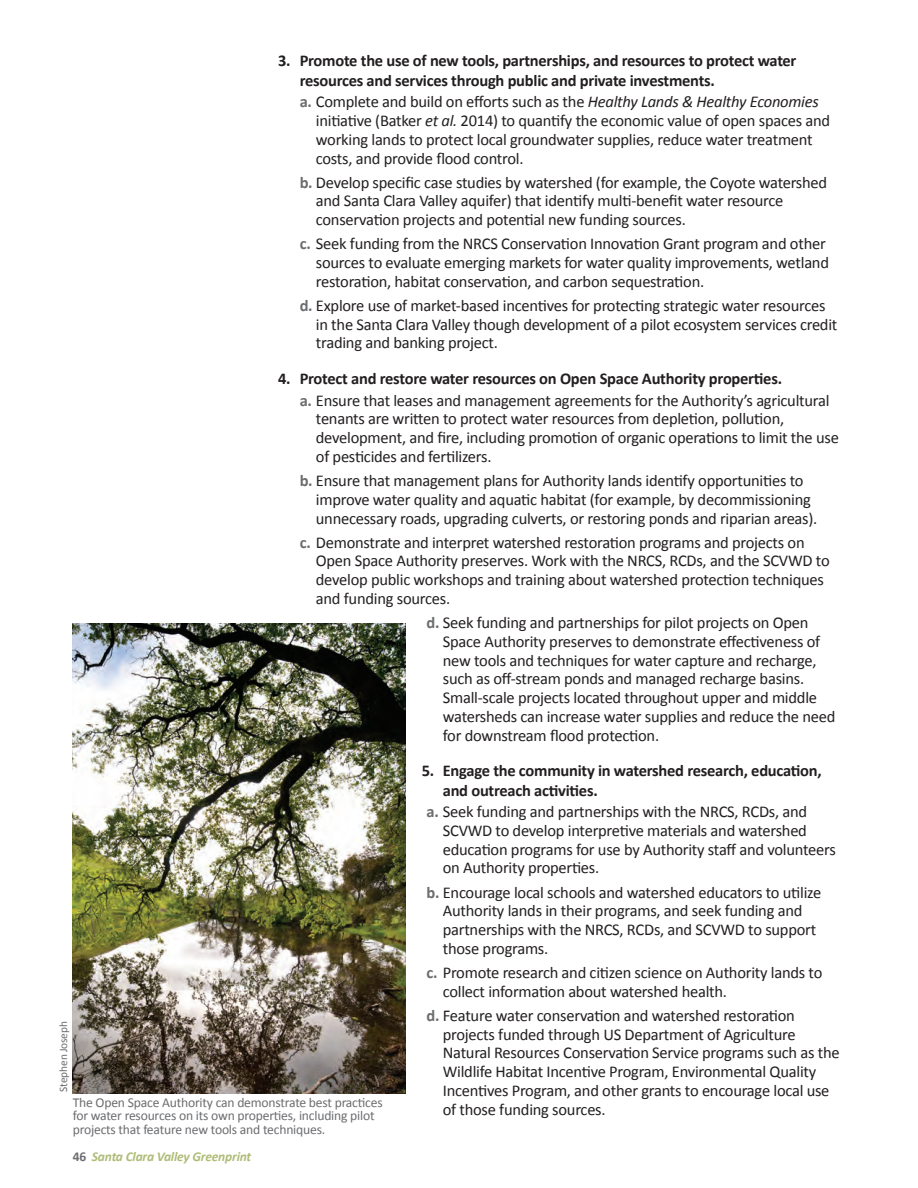
<style>
.page{position:relative;width:918px;height:1188px;background:#fff}
.page>*{position:absolute;margin:0;border:0;box-sizing:border-box;transform-origin:0 0}
.t1{font:16.5px/18.8px "Calibri";letter-spacing:-.015em;color:#231f20}
.t2{font:700 16.5px/19.5px "Calibri";letter-spacing:-.015em;color:#231f20}
.t3{font:13.65px/13.6px "Calibri";letter-spacing:-.015em;color:#6c6d70}
.t4{font:italic 700 13.5px "Calibri";letter-spacing:-.015em;color:#afbc77}
.t5{font:11.4px "Calibri";letter-spacing:-.015em;color:#6c6d70}
.s1{font-weight:700;color:#6c6d70}
.s2{font-style:italic}
.s3{font-weight:700}
.s4{font-style:normal;color:#6c6d70}
</style>
<div class="page">
<img style="left:72px;top:623px;width:334px;height:470px">
<p class="t2" style="left:300px;top:51px;width:498px;text-indent:-22px">3. Promote the use of new tools, partnerships, and resources to protect water resources and services through public and private investments.</p>
<p class="t1" style="left:316px;top:93px;width:516px;text-indent:-16px"><span class="s1">a.</span> Complete and build on efforts such as the <span class="s2">Healthy Lands &amp; Healthy Economies </span>initiative (Batker <span class="s2">et al.</span> 2014) to quantify the economic value of open spaces and working lands to protect local groundwater supplies, reduce water treatment costs, and provide flood control.</p>
<p class="t1" style="left:316px;top:173px;width:513px;text-indent:-16px"><span class="s1">b.</span> Develop specific case studies by watershed (for example, the Coyote watershed and Santa Clara Valley aquifer) that identify multi-benefit water resource conservation projects and potential new funding sources.</p>
<p class="t1" style="left:316px;top:235px;width:515px;text-indent:-16px"><span class="s1">c.</span> Seek funding from the NRCS Conservation Innovation Grant program and other sources to evaluate emerging markets for water quality improvements, wetland restoration, habitat conservation, and carbon sequestration.</p>
<p class="t1" style="left:316px;top:296px;width:523px;text-indent:-16px"><span class="s1">d.</span> Explore use of market-based incentives for protecting strategic water resources in the Santa Clara Valley though development of a pilot ecosystem services credit trading and banking project.</p>
<p class="t1" style="left:300px;top:368px;width:531px;line-height:21.5px;text-indent:-22px"><span class="s3">4. Protect and restore water resources on Open Space Authority properties.<br></span><span class="s1">a.</span> Ensure that leases and management agreements for the Authority’s agricultural</p>
<p class="t1" style="left:316px;top:410px;width:525px">tenants are written to protect water resources from depletion, pollution, development, and fire, including promotion of organic operations to limit the use of pesticides and fertilizers.</p>
<p class="t1" style="left:316px;top:471px;width:503px;text-indent:-16px"><span class="s1">b.</span> Ensure that management plans for Authority lands identify opportunities to improve water quality and aquatic habitat (for example, by decommissioning unnecessary roads, upgrading culverts, or restoring ponds and riparian areas).</p>
<p class="t1" style="left:316px;top:533px;width:515px;text-indent:-16px"><span class="s1">c.</span> Demonstrate and interpret watershed restoration programs and projects on Open Space Authority preserves. Work with the NRCS, RCDs, and the SCVWD to develop public workshops and training about watershed protection techniques and funding sources.</p>
<p class="t1" style="left:443px;top:613px;width:394px;text-indent:-16px"><span class="s1">d.</span> Seek funding and partnerships for pilot projects on Open Space Authority preserves to demonstrate effectiveness of new tools and techniques for water capture and recharge, such as off-stream ponds and managed recharge basins.<br>Small-scale projects located throughout upper and middle watersheds can increase water supplies and reduce the need for downstream flood protection.</p>
<p class="t2" style="left:443px;top:761px;width:381px;text-indent:-21px">5. Engage the community in watershed research, education, and outreach activities.</p>
<p class="t1" style="left:443px;top:802px;width:395px;text-indent:-16px"><span class="s1">a.</span> Seek funding and partnerships with the NRCS, RCDs, and SCVWD to develop interpretive materials and watershed education programs for use by Authority staff and volunteers on Authority properties.</p>
<p class="t1" style="left:443px;top:883px;width:380px;text-indent:-16px"><span class="s1">b.</span> Encourage local schools and watershed educators to utilize Authority lands in their programs, and seek funding and partnerships with the NRCS, RCDs, and SCVWD to support those programs.</p>
<p class="t1" style="left:443px;top:963px;width:381px;text-indent:-16px"><span class="s1">c.</span> Promote research and citizen science on Authority lands to collect information about watershed health.</p>
<p class="t1" style="left:443px;top:1006px;width:398px;text-indent:-16px"><span class="s1">d.</span> Feature water conservation and watershed restoration projects funded through US Department of Agriculture Natural Resources Conservation Service programs such as the Wildlife Habitat Incentive Program, Environmental Quality Incentives Program, and other grants to encourage local use of those funding sources.</p>
<p class="t5" style="left:56px;top:1092px;width:72px;rotate:-90deg">Stephen Joseph</p>
<p class="t3" style="left:73px;top:1095px;width:311px">The Open Space Authority can demonstrate best practices for water resources on its own properties, including pilot projects that feature new tools and techniques.</p>
<p class="t4" style="left:73px;top:1148px;width:180px"><span class="s4">46</span> Santa Clara Valley Greenprint</p>
</div>
